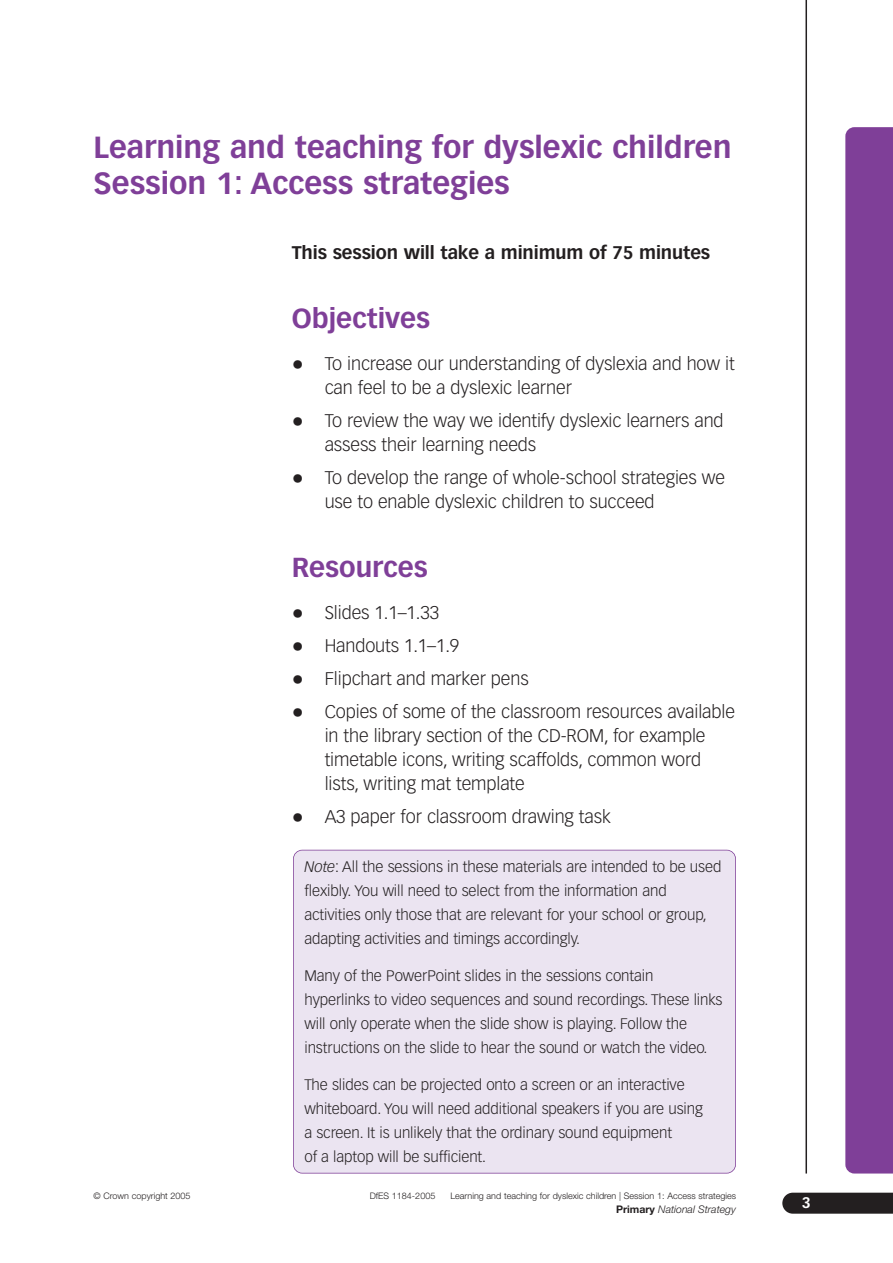
<style>
.page{position:relative;width:893px;height:1263px;background:#fff}
.page>*{position:absolute;margin:0;border:0;box-sizing:border-box;transform-origin:0 0}
.t1{font:700 30px/36px "Vectora LH";color:#7f3f98}
.t2{font:700 27px "Vectora LH";color:#7f3f98}
.t3{font:300 18px/24px "Vectora LH";letter-spacing:-.005em;color:#231f20}
.t4{font:700 18px "Vectora LH";letter-spacing:-.005em;color:#231f20}
.t5{font:300 15px/24px "Vectora LH";letter-spacing:-.005em;color:#231f20}
.t6{font:700 15px "Vectora LH";color:#fff}
.t7{font:italic 300 10.5px "Helvetica Neue LT";color:#231f20}
.t8{font:300 9px "Helvetica Neue LT";color:#231f20}
.s1{font-size:24px}
.s2{font-style:italic}
.s3{font-weight:700;font-style:normal}
</style>
<div class="page">
<div style="left:293px;top:850px;width:442px;height:323px;background:#ebe4f1;border-radius:9px"></div>
<div style="left:293px;top:850px;width:443px;height:324px;border:2px solid #7f3f98;border-radius:9px"></div>
<hr style="left:805px;top:0;width:2px;height:1174px;background:#231f20">
<svg style="left:782px;top:1193px;width:110px;height:21px;background:#2b2728"></svg>
<div style="left:845px;top:127px;width:47px;height:1047px;background:#7f3f98"></div>
<h1 class="t1" style="left:94px;top:132px;width:639px">Learning and teaching for dyslexic children<br>Session 1: Access strategies</h1>
<p class="t4" style="left:292px;top:245px;width:420px">This session will take a minimum of 75 minutes</p>
<h2 class="t2" style="left:292px;top:307px;width:140px">Objectives</h2>
<p class="t3" style="left:325px;top:353px;width:411px;text-indent:-33px"><span class="s1">•</span> To increase our understanding of dyslexia and how it can feel to be a dyslexic learner</p>
<p class="t3" style="left:325px;top:410px;width:400px;text-indent:-33px"><span class="s1">•</span> To review the way we identify dyslexic learners and assess their learning needs</p>
<p class="t3" style="left:325px;top:467px;width:402px;text-indent:-33px"><span class="s1">•</span> To develop the range of whole-school strategies we use to enable dyslexic children to succeed</p>
<h2 class="t2" style="left:292px;top:556px;width:137px">Resources</h2>
<p class="t3" style="left:292px;top:602px;width:149px"><span class="s1">•</span> Slides 1.1–1.33</p>
<p class="t3" style="left:292px;top:635px;width:169px"><span class="s1">•</span> Handouts 1.1–1.9</p>
<p class="t3" style="left:292px;top:668px;width:238px"><span class="s1">•</span> Flipchart and marker pens</p>
<p class="t3" style="left:325px;top:701px;width:412px;text-indent:-33px"><span class="s1">•</span> Copies of some of the classroom resources available in the library section of the CD-ROM, for example timetable icons, writing scaffolds, common word lists, writing mat template</p>
<p class="t3" style="left:292px;top:806px;width:320px"><span class="s1">•</span> A3 paper for classroom drawing task</p>
<p class="t5" style="left:304px;top:856px;width:418px"><span class="s2">Note</span>: All the sessions in these materials are intended to be used flexibly. You will need to select from the information and activities only those that are relevant for your school or group, adapting activities and timings accordingly.</p>
<p class="t5" style="left:304px;top:965px;width:419px">Many of the PowerPoint slides in the sessions contain hyperlinks to video sequences and sound recordings. These links will only operate when the slide show is playing. Follow the instructions on the slide to hear the sound or watch the video.</p>
<p class="t5" style="left:304px;top:1073px;width:400px">The slides can be projected onto a screen or an interactive whiteboard. You will need additional speakers if you are using a screen. It is unlikely that the ordinary sound equipment<br>of a laptop will be sufficient.</p>
<p class="t8" style="left:94px;top:1193px;width:98px">© Crown copyright 2005</p>
<p class="t8" style="left:370px;top:1193px;width:67px">DfES 1184-2005</p>
<p class="t8" style="left:450px;top:1193px;width:287px">Learning and teaching for dyslexic children | Session 1: Access strategies</p>
<p class="t7" style="left:616px;top:1206px;width:121px"><span class="s3">Primary</span> National Strategy</p>
<p class="t6" style="left:801px;top:1196px;width:10px">3</p>
</div>
